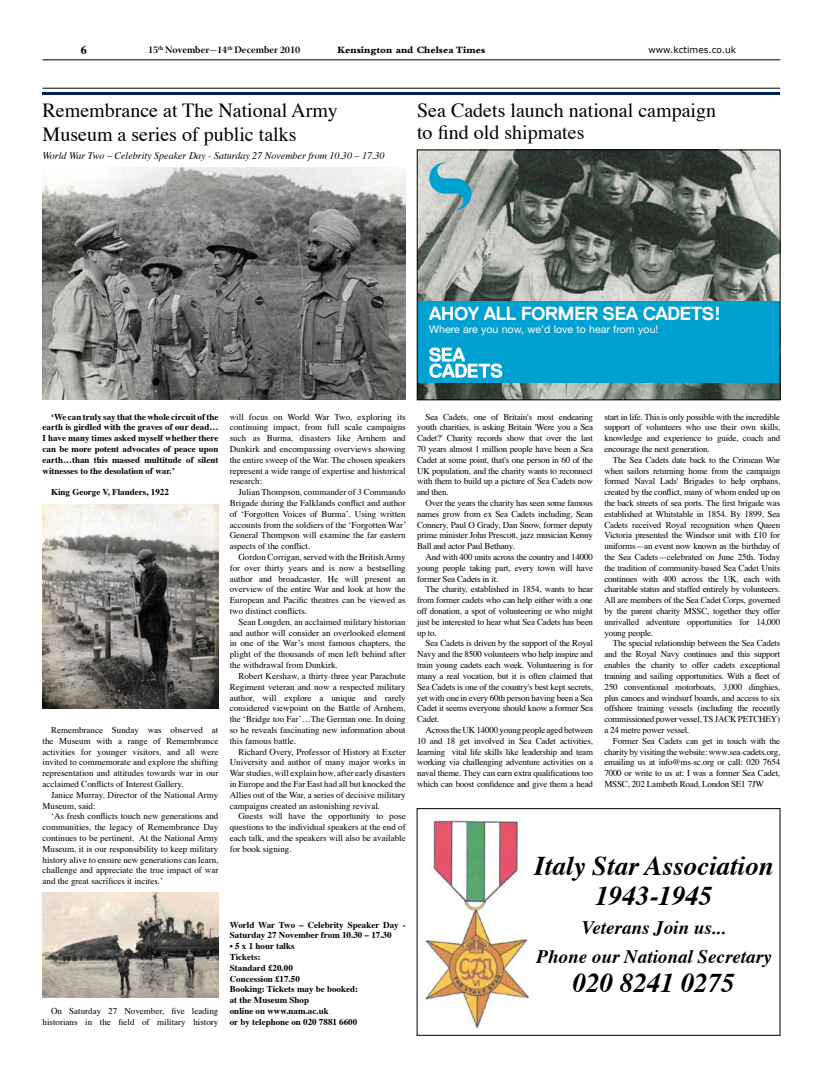
<style>
.page{position:relative;width:820px;height:1078px;background:#fff}
.page>*{position:absolute;margin:0;border:0;box-sizing:border-box;transform-origin:0 0}
.t1{font:italic 700 27px/29px "Times";color:#000;text-align:center}
.t2{font:20px/22px "Times";color:#000}
.t3{font:italic 700 19px/29px "Times";color:#000;text-align:center}
.t4{font:700 18.9px "Replica";letter-spacing:-.035em;color:#fff}
.t5{font:700 12px "Times";color:#000}
.t6{font:10.6px "Helvetica Neue";color:#fff}
.t7{font:italic 10px "Times";color:#000}
.t8{font:10px "Warnock Pro Bold Disp";color:#000}
.t9{font:800 10px "Bembo Std";color:#000}
.t10{font:9px/10.8px "Times";color:#000;text-align:justify}
.t11{font:700 9px/10.8px "Times";color:#000}
.t12{font:9px "Verdana";color:#000}
</style>
<div class="page">
<hr style="left:43px;top:88px;width:737px;height:1px;background:#000">
<hr style="left:43px;top:60px;width:737px;height:1px;background:#000">
<hr style="left:43px;top:92px;width:737px;height:3px;background:#002155">
<img style="left:419px;top:152px;width:359px;height:246px">
<div style="left:417px;top:301px;width:362px;height:82px;background:#00a0d1"></div>
<svg style="left:429px;top:347px;width:73px;height:31px"></svg>
<svg style="left:429px;top:162px;width:45px;height:48px;background:#7cb5c2"></svg>
<div style="left:417px;top:150px;width:363px;height:250px;border:1px solid #000"></div>
<img style="left:423px;top:820px;width:107px;height:208px">
<div style="left:417px;top:808px;width:362px;height:227px;border:1px solid #000"></div>
<img style="left:43px;top:167px;width:362px;height:233px">
<img style="left:43px;top:505px;width:175px;height:203px">
<img style="left:43px;top:892px;width:175px;height:105px">
<h3 class="t5" style="left:81px;top:39px;width:7px">6</h3>
<p class="t8" style="left:148px;top:44px;width:154px">15<sup>th</sup> November—14<sup>th</sup> December 2010</p>
<p class="t9" style="left:337px;top:44px;width:149px">Kensington and Chelsea Times</p>
<p class="t12" style="left:648px;top:44px;width:89px">www.kctimes.co.uk</p>
<h2 class="t2" style="left:43px;top:97px;width:297px;line-height:24px">Remembrance at The National Army<br>Museum a series of public talks</h2>
<p class="t7" style="left:43px;top:147px;width:343px">World War Two – Celebrity Speaker Day - Saturday 27 November from 10.30 – 17.30</p>
<h2 class="t2" style="left:417px;top:98px;width:300px">Sea Cadets launch national campaign to find old shipmates</h2>
<h3 class="t4" style="left:429px;top:303px;width:293px">AHOY ALL FORMER SEA CADETS!</h3>
<p class="t6" style="left:429px;top:323px;width:230px">Where are you now, we’d love to hear from you!</p>
<p class="t11" style="left:43px;top:410px;width:177px;text-align:justify;text-indent:9px">‘We can truly say that the whole circuit of the earth is girdled with the graves of our dead… I have many times asked myself whether there can be more potent advocates of peace upon earth…than this massed multitude of silent witnesses to the desolation of war.’</p>
<p class="t11" style="left:51px;top:485px;width:119px">King George V, Flanders, 1922</p>
<p class="t10" style="left:43px;top:723px;width:177px;text-indent:9px">Remembrance Sunday was observed at the Museum with a range of Remembrance activities for younger visitors, and all were invited to commemorate and explore the shifting representation and attitudes towards war in our acclaimed Conflicts of Interest Gallery.</p>
<p class="t10" style="left:43px;top:788px;width:177px;text-indent:9px">Janice Murray, Director of the National Army<br>Museum, said:</p>
<p class="t10" style="left:43px;top:810px;width:177px;text-indent:9px">‘As fresh conflicts touch new generations and communities, the legacy of Remembrance Day continues to be pertinent. At the National Army Museum, it is our responsibility to keep military history alive to ensure new generations can learn, challenge and appreciate the true impact of war and the great sacrifices it incites.’</p>
<p class="t10" style="left:43px;top:1004px;width:177px;text-align:right">On Saturday 27 November, five leading historians in the field of military history</p>
<p class="t10" style="left:230px;top:410px;width:177px">will focus on World War Two, exploring its continuing impact, from full scale campaigns such as Burma, disasters like Arnhem and Dunkirk and encompassing overviews showing the entire sweep of the War. The chosen speakers represent a wide range of expertise and historical research:</p>
<p class="t10" style="left:230px;top:486px;width:178px;text-indent:9px">Julian Thompson, commander of 3 Commando Brigade during the Falklands conflict and author of ‘Forgotten Voices of Burma’. Using written accounts from the soldiers of the ‘Forgotten War’ General Thompson will examine the far eastern aspects of the conflict.</p>
<p class="t10" style="left:230px;top:550px;width:177px;text-indent:9px">Gordon Corrigan, served with the British Army for over thirty years and is now a bestselling author and broadcaster. He will present an overview of the entire War and look at how the European and Pacific theatres can be viewed as two distinct conflicts.</p>
<p class="t10" style="left:230px;top:615px;width:177px;text-indent:9px">Sean Longden, an acclaimed military historian and author will consider an overlooked element in one of the War’s most famous chapters, the plight of the thousands of men left behind after the withdrawal from Dunkirk.</p>
<p class="t10" style="left:230px;top:669px;width:177px;text-indent:9px">Robert Kershaw, a thirty-three year Parachute Regiment veteran and now a respected military author, will explore a unique and rarely considered viewpoint on the Battle of Arnhem, the ‘Bridge too Far’…The German one. In doing so he reveals fascinating new information about this famous battle.</p>
<p class="t10" style="left:230px;top:745px;width:177px;text-indent:9px">Richard Overy, Professor of History at Exeter University and author of many major works in War studies, will explain how, after early disasters in Europe and the Far East had all but knocked the Allies out of the War, a series of decisive military campaigns created an astonishing revival.</p>
<p class="t10" style="left:230px;top:810px;width:177px;text-indent:9px">Guests will have the opportunity to pose questions to the individual speakers at the end of each talk, and the speakers will also be available for book signing.</p>
<p class="t11" style="left:230px;top:917px;width:177px">World War Two – Celebrity Speaker Day -<br>Saturday 27 November from 10.30 – 17.30</p>
<p class="t11" style="left:230px;top:939px;width:130px">• 5 x 1 hour talks<br>Tickets:<br>Standard £20.00<br>Concession £17.50<br>Booking: Tickets may be booked: at the Museum Shop<br>online on www.nam.ac.uk<br>or by telephone on 020 7881 6600</p>
<p class="t10" style="left:417px;top:410px;width:177px;text-indent:9px">Sea Cadets, one of Britain's most endearing youth charities, is asking Britain 'Were you a Sea Cadet?' Charity records show that over the last 70 years almost 1 million people have been a Sea Cadet at some point, that's one person in 60 of the UK population, and the charity wants to reconnect with them to build up a picture of Sea Cadets now and then.</p>
<p class="t10" style="left:417px;top:496px;width:177px;text-indent:9px">Over the years the charity has seen some famous names grow from ex Sea Cadets including, Sean Connery, Paul O Grady, Dan Snow, former deputy prime minister John Prescott, jazz musician Kenny Ball and actor Paul Bethany.</p>
<p class="t10" style="left:417px;top:550px;width:177px;text-indent:9px">And with 400 units across the country and 14000 young people taking part, every town will have former Sea Cadets in it.</p>
<p class="t10" style="left:417px;top:583px;width:177px;text-indent:9px">The charity, established in 1854, wants to hear from former cadets who can help either with a one off donation, a spot of volunteering or who might just be interested to hear what Sea Cadets has been up to.</p>
<p class="t10" style="left:417px;top:637px;width:177px;text-indent:9px">Sea Cadets is driven by the support of the Royal Navy and the 8500 volunteers who help inspire and train young cadets each week. Volunteering is for many a real vocation, but it is often claimed that Sea Cadets is one of the country's best kept secrets, yet with one in every 60th person having been a Sea Cadet it seems everyone should know a former Sea Cadet.</p>
<p class="t10" style="left:417px;top:723px;width:177px;text-indent:9px">Across the UK 14000 young people aged between 10 and 18 get involved in Sea Cadet activities, learning vital life skills like leadership and team working via challenging adventure activities on a naval theme. They can earn extra qualifications too which can boost confidence and give them a head</p>
<p class="t10" style="left:604px;top:410px;width:177px">start in life. This is only possible with the incredible support of volunteers who use their own skills, knowledge and experience to guide, coach and encourage the next generation.</p>
<p class="t10" style="left:604px;top:453px;width:177px;text-indent:9px">The Sea Cadets date back to the Crimean War when sailors returning home from the campaign formed Naval Lads' Brigades to help orphans, created by the conflict, many of whom ended up on the back streets of sea ports. The first brigade was established at Whitstable in 1854. By 1899, Sea Cadets received Royal recognition when Queen Victoria presented the Windsor unit with £10 for uniforms—an event now known as the birthday of the Sea Cadets—celebrated on June 25th. Today the tradition of community-based Sea Cadet Units continues with 400 across the UK, each with charitable status and staffed entirely by volunteers.<br>All are members of the Sea Cadet Corps, governed by the parent charity MSSC, together they offer unrivalled adventure opportunities for 14,000 young people.</p>
<p class="t10" style="left:604px;top:637px;width:177px;text-indent:9px">The special relationship between the Sea Cadets and the Royal Navy continues and this support enables the charity to offer cadets exceptional training and sailing opportunities. With a fleet of 250 conventional motorboats, 3,000 dinghies, plus canoes and windsurf boards, and access to six offshore training vessels (including the recently commissioned power vessel, TS JACK PETCHEY) a 24 metre power vessel.</p>
<p class="t10" style="left:604px;top:734px;width:177px;text-indent:9px">Former Sea Cadets can get in touch with the charity by visiting the website: www.sea-cadets.org, emailing us at info@ms-sc.org or call: 020 7654<br>7000 or write to us at: I was a former Sea Cadet, MSSC, 202 Lambeth Road, London SE1 7JW</p>
<h1 class="t1" style="left:534px;top:849px;width:241px">Italy Star Association<br>1943-1945</h1>
<h3 class="t3" style="left:536px;top:910px;width:236px">Veterans Join us...<br>Phone our National Secretary</h3>
<h1 class="t1" style="left:572px;top:965px;width:163px">020 8241 0275</h1>
</div>
